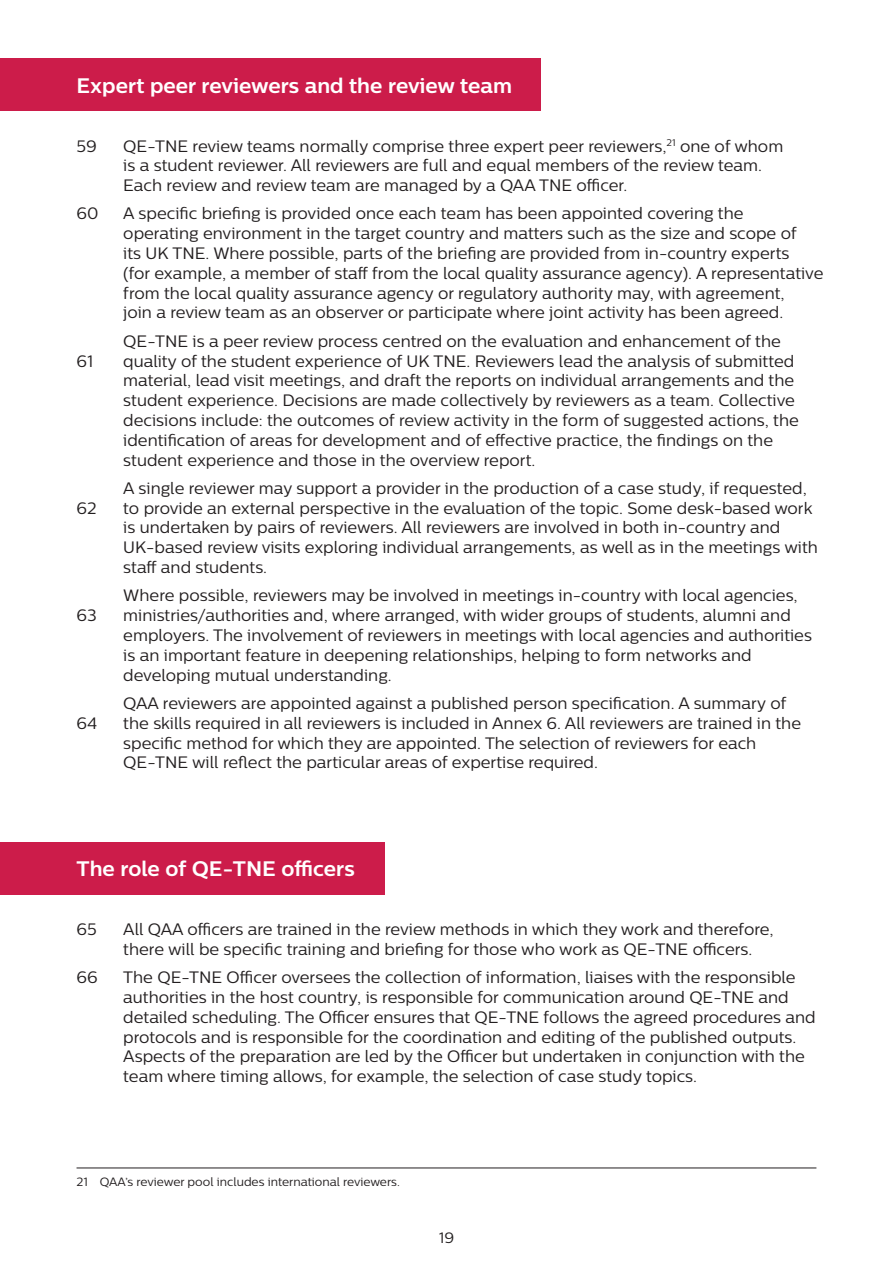
<style>
.page{position:relative;width:893px;height:1263px;background:#fff}
.page>*{position:absolute;margin:0;border:0;box-sizing:border-box;transform-origin:0 0}
.t1{font:700 21px "Centrale Sans";color:#fff}
.Paragraph_Style_2{font:16.5px/19.8px "Centrale Sans";color:#231f20}
.t2{font:15px "Centrale Sans";color:#231f20}
.t3{font:12px "Centrale Sans";color:#231f20}
</style>
<div class="page">
<div style="left:0;top:58px;width:540px;height:53px;background:#cc1c4a"></div>
<hr style="left:77px;top:1168px;width:739px;height:1px;background:#231f20">
<div style="left:0;top:842px;width:384px;height:52px;background:#cc1c4a"></div>
<p class="t1" style="left:77px;top:73px;width:437px">Expert peer reviewers and the review team</p>
<p class="Paragraph_Style_2" style="left:77px;top:136px;width:22px">59</p>
<p class="Paragraph_Style_2" style="left:77px;top:203px;width:23px">60</p>
<p class="Paragraph_Style_2" style="left:77px;top:351px;width:18px">61</p>
<p class="Paragraph_Style_2" style="left:77px;top:498px;width:21px">62</p>
<p class="Paragraph_Style_2" style="left:77px;top:605px;width:22px">63</p>
<p class="Paragraph_Style_2" style="left:77px;top:713px;width:22px">64</p>
<p class="Paragraph_Style_2" style="left:123px;top:136px;width:661px">QE-TNE review teams normally comprise three expert peer reviewers,<sup>21</sup> one of whom is a student reviewer. All reviewers are full and equal members of the review team.<br>Each review and review team are managed by a QAA TNE officer.</p>
<p class="Paragraph_Style_2" style="left:123px;top:203px;width:702px">A specific briefing is provided once each team has been appointed covering the<br>operating environment in the target country and matters such as the size and scope of<br>its UK TNE. Where possible, parts of the briefing are provided from in-country experts<br>(for example, a member of staff from the local quality assurance agency). A representative from the local quality assurance agency or regulatory authority may, with agreement,<br>join a review team as an observer or participate where joint activity has been agreed.</p>
<p class="Paragraph_Style_2" style="left:123px;top:331px;width:677px">QE-TNE is a peer review process centred on the evaluation and enhancement of the quality of the student experience of UK TNE. Reviewers lead the analysis of submitted material, lead visit meetings, and draft the reports on individual arrangements and the student experience. Decisions are made collectively by reviewers as a team. Collective decisions include: the outcomes of review activity in the form of suggested actions, the identification of areas for development and of effective practice, the findings on the student experience and those in the overview report.</p>
<p class="Paragraph_Style_2" style="left:123px;top:478px;width:696px">A single reviewer may support a provider in the production of a case study, if requested, to provide an external perspective in the evaluation of the topic. Some desk-based work is undertaken by pairs of reviewers. All reviewers are involved in both in-country and UK-based review visits exploring individual arrangements, as well as in the meetings with staff and students.</p>
<p class="Paragraph_Style_2" style="left:123px;top:585px;width:690px">Where possible, reviewers may be involved in meetings in-country with local agencies, ministries/authorities and, where arranged, with wider groups of students, alumni and employers. The involvement of reviewers in meetings with local agencies and authorities is an important feature in deepening relationships, helping to form networks and developing mutual understanding.</p>
<p class="Paragraph_Style_2" style="left:123px;top:693px;width:679px">QAA reviewers are appointed against a published person specification. A summary of the skills required in all reviewers is included in Annex 6. All reviewers are trained in the specific method for which they are appointed. The selection of reviewers for each QE-TNE will reflect the particular areas of expertise required.</p>
<p class="t1" style="left:77px;top:856px;width:280px">The role of QE-TNE officers</p>
<p class="Paragraph_Style_2" style="left:77px;top:919px;width:22px">65</p>
<p class="Paragraph_Style_2" style="left:77px;top:967px;width:23px">66</p>
<p class="Paragraph_Style_2" style="left:123px;top:919px;width:652px">All QAA officers are trained in the review methods in which they work and therefore, there will be specific training and briefing for those who work as QE-TNE officers.</p>
<p class="Paragraph_Style_2" style="left:123px;top:967px;width:694px">The QE-TNE Officer oversees the collection of information, liaises with the responsible authorities in the host country, is responsible for communication around QE-TNE and detailed scheduling. The Officer ensures that QE-TNE follows the agreed procedures and protocols and is responsible for the coordination and editing of the published outputs.<br>Aspects of the preparation are led by the Officer but undertaken in conjunction with the team where timing allows, for example, the selection of case study topics.</p>
<p class="t3" style="left:77px;top:1175px;width:13px">21</p>
<p class="t3" style="left:100px;top:1175px;width:301px">QAA’s reviewer pool includes international reviewers.</p>
<p class="t2" style="left:439px;top:1229px;width:17px">19</p>
</div>
